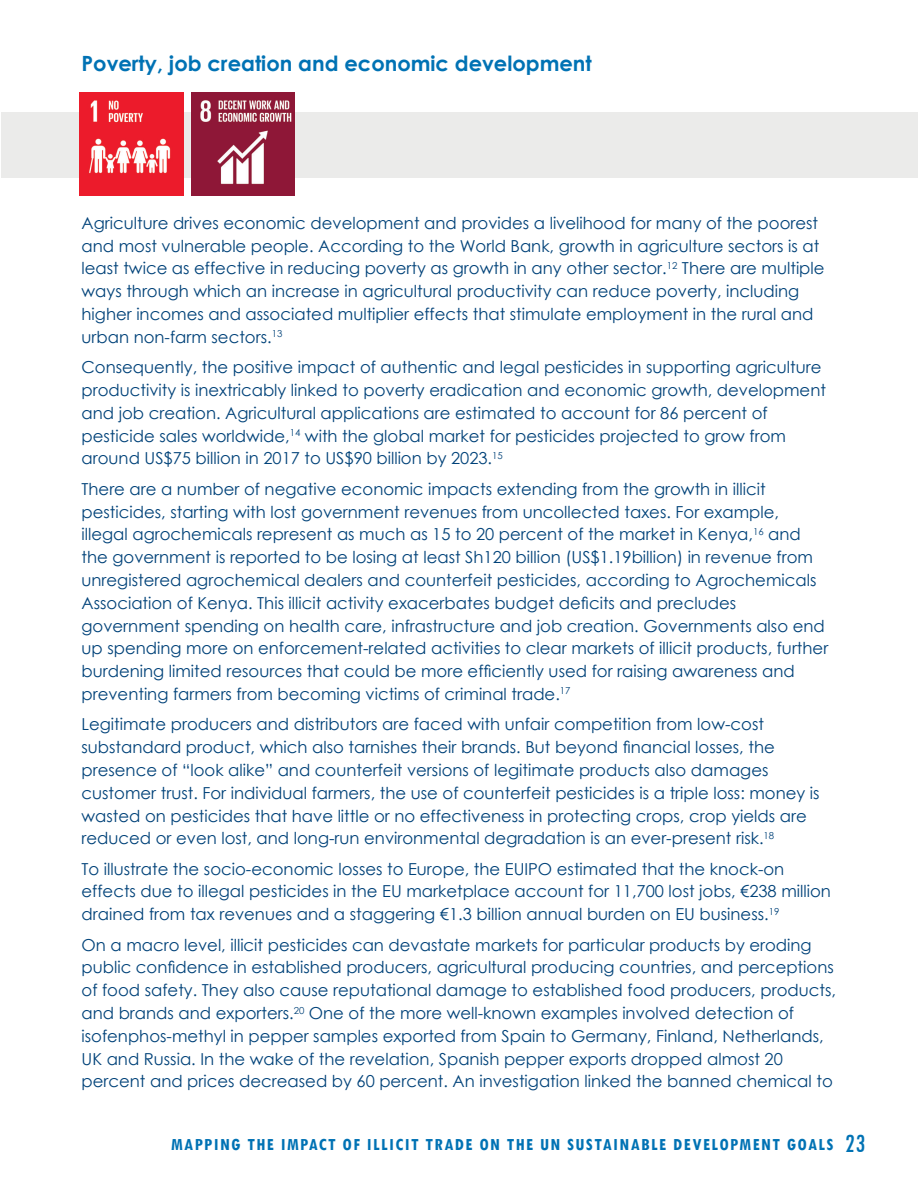
<style>
.page{position:relative;width:918px;height:1188px;background:#fff}
.page>*{position:absolute;margin:0;border:0;box-sizing:border-box;transform-origin:0 0}
.t1{font:700 21px "Century Gothic";color:#0072b4}
.t2{font:700 condensed 18px "Tw Cen";letter-spacing:.08em;color:#0072b4}
.t3{font:16.5px/22.8px "Century Gothic";color:#004279}
.s1{font-weight:400;font-size:27px}
</style>
<div class="page">
<div style="left:2px;top:112px;width:916px;height:66px;background:#ebebea"></div>
<img style="left:80px;top:92px;width:104px;height:104px">
<img style="left:191px;top:92px;width:104px;height:104px">
<p class="t1" style="left:82px;top:47px;width:512px">Poverty, job creation and economic development</p>
<p class="t3" style="left:82px;top:211px;width:745px">Agriculture drives economic development and provides a livelihood for many of the poorest and most vulnerable people. According to the World Bank, growth in agriculture sectors is at least twice as effective in reducing poverty as growth in any other sector.<sup>12</sup> There are multiple ways through which an increase in agricultural productivity can reduce poverty, including higher incomes and associated multiplier effects that stimulate employment in the rural and urban non-farm sectors.<sup>13</sup></p>
<p class="t3" style="left:82px;top:356px;width:746px">Consequently, the positive impact of authentic and legal pesticides in supporting agriculture productivity is inextricably linked to poverty eradication and economic growth, development and job creation. Agricultural applications are estimated to account for 86 percent of pesticide sales worldwide,<sup>14</sup> with the global market for pesticides projected to grow from around US$75 billion in 2017 to US$90 billion by 2023.<sup>15</sup></p>
<p class="t3" style="left:82px;top:477px;width:748px">There are a number of negative economic impacts extending from the growth in illicit pesticides, starting with lost government revenues from uncollected taxes. For example, illegal agrochemicals represent as much as 15 to 20 percent of the market in Kenya,<sup>16</sup> and the government is reported to be losing at least Sh120 billion (US$1.19billion) in revenue from unregistered agrochemical dealers and counterfeit pesticides, according to Agrochemicals Association of Kenya. This illicit activity exacerbates budget deficits and precludes government spending on health care, infrastructure and job creation. Governments also end up spending more on enforcement-related activities to clear markets of illicit products, further burdening limited resources that could be more efficiently used for raising awareness and preventing farmers from becoming victims of criminal trade.<sup>17</sup></p>
<p class="t3" style="left:82px;top:713px;width:740px">Legitimate producers and distributors are faced with unfair competition from low-cost substandard product, which also tarnishes their brands. But beyond financial losses, the presence of “look alike” and counterfeit versions of legitimate products also damages customer trust. For individual farmers, the use of counterfeit pesticides is a triple loss: money is wasted on pesticides that have little or no effectiveness in protecting crops, crop yields are reduced or even lost, and long-run environmental degradation is an ever-present risk.<sup>18</sup></p>
<p class="t3" style="left:82px;top:857px;width:751px">To illustrate the socio-economic losses to Europe, the EUIPO estimated that the knock-on effects due to illegal pesticides in the EU marketplace account for 11,700 lost jobs, €238 million drained from tax revenues and a staggering €1.3 billion annual burden on EU business.<sup>19</sup></p>
<p class="t3" style="left:82px;top:933px;width:756px">On a macro level, illicit pesticides can devastate markets for particular products by eroding public confidence in established producers, agricultural producing countries, and perceptions of food safety. They also cause reputational damage to established food producers, products, and brands and exporters.<sup>20</sup> One of the more well-known examples involved detection of isofenphos-methyl in pepper samples exported from Spain to Germany, Finland, Netherlands, UK and Russia. In the wake of the revelation, Spanish pepper exports dropped almost 20 percent and prices decreased by 60 percent. An investigation linked the banned chemical to</p>
<p class="t2" style="left:171px;top:1134px;width:696px">MAPPING THE IMPACT OF ILLICIT TRADE ON THE UN SUSTAINABLE DEVELOPMENT GOALS <span class="s1">23</span></p>
</div>
